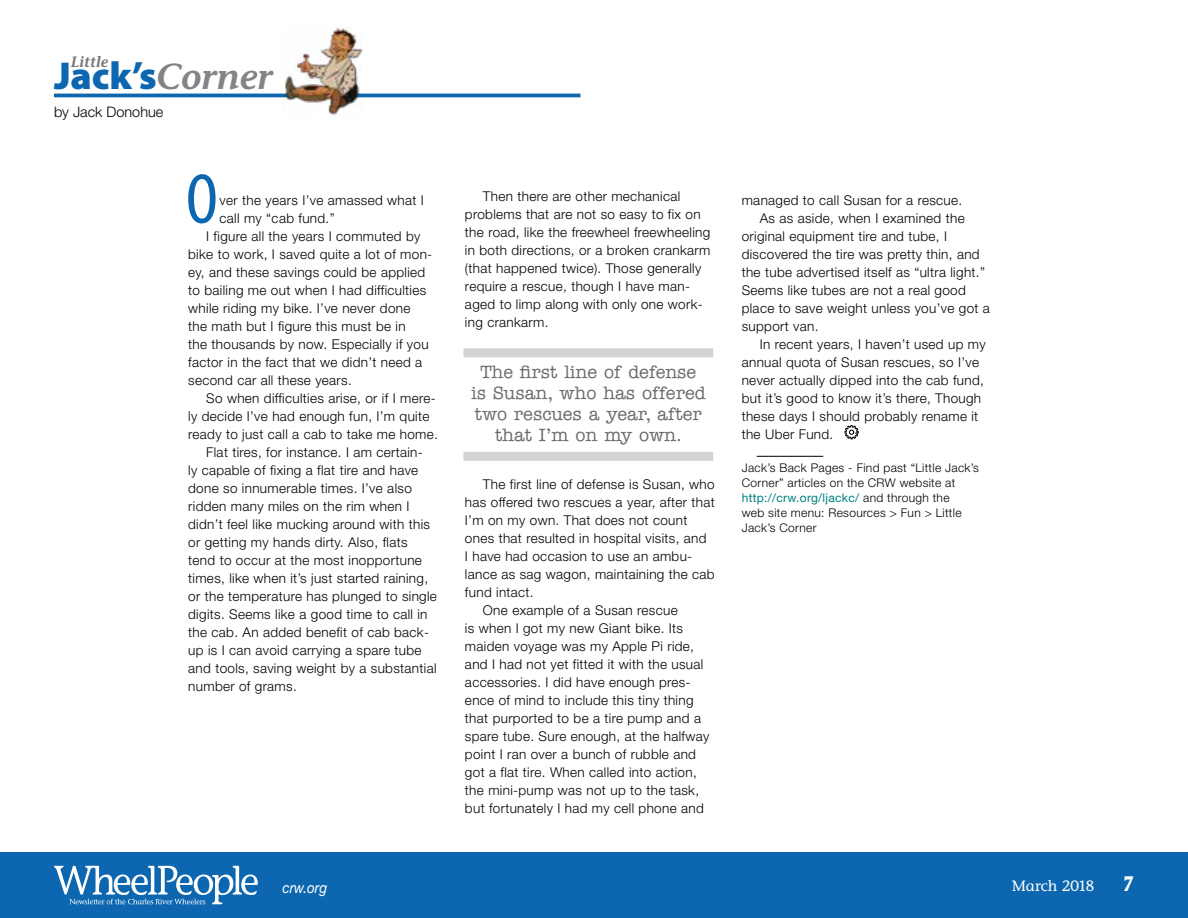
<style>
.page{position:relative;width:1188px;height:918px;background:#fff}
.page>*{position:absolute;margin:0;border:0;box-sizing:border-box;transform-origin:0 0}
.t1{font:condensed 71.55px "Myriad Pro";color:#0d67b0}
.t2{font:900 39px "Myriad Pro";color:#0d67b0}
.t3{font:700 21px "Stone Informal";color:#fff;scale:.9 1}
.t4{font:500 18px/21px "American Typewriter";color:#6b6c6f;text-align:center}
.t5{font:15px "Stone Informal";color:#fff}
.t6{font:italic 15px "Helvetica Neue";color:#fff;scale:.9 1}
.t7{font:italic 600 15px "Stone Informal";color:#77787b}
.t8{font:300 14.55px "Helvetica Neue";color:#000}
.t9{font:300 13.5px/18px "Helvetica Neue";letter-spacing:.025em;color:#000}
.t10{font:300 12px/15px "Helvetica Neue";letter-spacing:.025em;color:#000}
.s1{font-family:"Stone Informal";font-weight:600;font-style:italic;font-size:36px;color:#828487}
.s2{font-weight:400;color:#008282}
.s3{font-size:15px}
</style>
<div class="page">
<div style="left:0;top:852px;width:1188px;height:66px;background:#0d67b0"></div>
<svg style="left:54px;top:866px;width:204px;height:38px"></svg>
<hr style="left:54px;top:94px;width:526px;height:3px;background:#0d67b0">
<img style="left:283px;top:27px;width:79px;height:88px">
<svg style="left:844px;top:425px;width:15px;height:15px"></svg>
<hr style="left:757px;top:456px;width:66px;height:1px;background:#000">
<div style="left:463px;top:348px;width:250px;height:9px;background:#d1d3d4"></div>
<div style="left:463px;top:452px;width:250px;height:9px;background:#d1d3d4"></div>
<p class="t7" style="left:71px;top:53px;width:39px">Little</p>
<h2 class="t2" style="left:54px;top:54px;width:221px">Jack’s<span class="s1">Corner</span></h2>
<p class="t8" style="left:54px;top:103px;width:111px">by Jack Donohue</p>
<h1 class="t1" style="left:186px;top:156px;width:33px">O</h1>
<p class="t9" style="left:220px;top:191px;width:206px">ver the years I’ve amassed what I</p>
<p class="t9" style="left:220px;top:209px;width:117px">call my “cab fund.”</p>
<p class="t9" style="left:206px;top:227px;width:216px">I figure all the years I commuted by</p>
<p class="t9" style="left:188px;top:245px;width:246px">bike to work, I saved quite a lot of mon-</p>
<p class="t9" style="left:188px;top:263px;width:239px">ey, and these savings could be applied</p>
<p class="t9" style="left:188px;top:281px;width:240px">to bailing me out when I had difficulties</p>
<p class="t9" style="left:188px;top:299px;width:224px">while riding my bike. I’ve never done</p>
<p class="t9" style="left:188px;top:317px;width:219px">the math but I figure this must be in</p>
<p class="t9" style="left:188px;top:335px;width:242px">the thousands by now. Especially if you</p>
<p class="t9" style="left:188px;top:353px;width:235px">factor in the fact that we didn’t need a</p>
<p class="t9" style="left:188px;top:371px;width:165px">second car all these years.</p>
<p class="t9" style="left:206px;top:389px;width:231px">So when difficulties arise, or if I mere-</p>
<p class="t9" style="left:188px;top:407px;width:243px">ly decide I’ve had enough fun, I’m quite</p>
<p class="t9" style="left:188px;top:425px;width:251px">ready to just call a cab to take me home.</p>
<p class="t9" style="left:206px;top:443px;width:218px">Flat tires, for instance. I am certain-</p>
<p class="t9" style="left:188px;top:461px;width:232px">ly capable of fixing a flat tire and have</p>
<p class="t9" style="left:188px;top:479px;width:225px">done so innumerable times. I’ve also</p>
<p class="t9" style="left:188px;top:497px;width:223px">ridden many miles on the rim when I</p>
<p class="t9" style="left:188px;top:515px;width:243px">didn’t feel like mucking around with this</p>
<p class="t9" style="left:188px;top:533px;width:221px">or getting my hands dirty. Also, flats</p>
<p class="t9" style="left:188px;top:551px;width:235px">tend to occur at the most inopportune</p>
<p class="t9" style="left:188px;top:569px;width:241px">times, like when it’s just started raining,</p>
<p class="t9" style="left:188px;top:587px;width:250px">or the temperature has plunged to single</p>
<p class="t9" style="left:188px;top:605px;width:241px">digits. Seems like a good time to call in</p>
<p class="t9" style="left:188px;top:623px;width:242px">the cab. An added benefit of cab back-</p>
<p class="t9" style="left:188px;top:641px;width:235px">up is I can avoid carrying a spare tube</p>
<p class="t9" style="left:188px;top:659px;width:250px">and tools, saving weight by a substantial</p>
<p class="t9" style="left:188px;top:677px;width:110px">number of grams.</p>
<p class="t9" style="left:465px;top:187px;width:247px;text-indent:18px">Then there are other mechanical problems that are not so easy to fix on the road, like the freewheel freewheeling in both directions, or a broken crankarm (that happened twice). Those generally require a rescue, though I have man&shy;aged to limp along with only one work&shy;ing crankarm.</p>
<h3 class="t4" style="left:471px;top:362px;width:236px">The first line of defense is Susan, who has offered two rescues a year, after that I’m on my own.</h3>
<p class="t9" style="left:483px;top:475px;width:233px">The first line of defense is Susan, who</p>
<p class="t9" style="left:465px;top:493px;width:251px">has offered two rescues a year, after that</p>
<p class="t9" style="left:465px;top:511px;width:224px">I’m on my own. That does not count</p>
<p class="t9" style="left:465px;top:529px;width:243px">ones that resulted in hospital visits, and</p>
<p class="t9" style="left:465px;top:547px;width:229px">I have had occasion to use an ambu-</p>
<p class="t9" style="left:465px;top:565px;width:251px">lance as sag wagon, maintaining the cab</p>
<p class="t9" style="left:465px;top:583px;width:70px">fund intact.</p>
<p class="t9" style="left:483px;top:601px;width:196px">One example of a Susan rescue</p>
<p class="t9" style="left:465px;top:619px;width:220px">is when I got my new Giant bike. Its</p>
<p class="t9" style="left:465px;top:637px;width:231px">maiden voyage was my Apple Pi ride,</p>
<p class="t9" style="left:465px;top:655px;width:240px">and I had not yet fitted it with the usual</p>
<p class="t9" style="left:465px;top:673px;width:227px">accessories. I did have enough pres-</p>
<p class="t9" style="left:465px;top:691px;width:230px">ence of mind to include this tiny thing</p>
<p class="t9" style="left:465px;top:709px;width:238px">that purported to be a tire pump and a</p>
<p class="t9" style="left:465px;top:727px;width:246px">spare tube. Sure enough, at the halfway</p>
<p class="t9" style="left:465px;top:745px;width:233px">point I ran over a bunch of rubble and</p>
<p class="t9" style="left:465px;top:763px;width:233px">got a flat tire. When called into action,</p>
<p class="t9" style="left:465px;top:781px;width:236px">the mini-pump was not up to the task,</p>
<p class="t9" style="left:465px;top:799px;width:240px">but fortunately I had my cell phone and</p>
<p class="t9" style="left:742px;top:191px;width:222px">managed to call Susan for a rescue.</p>
<p class="t9" style="left:760px;top:209px;width:206px">As as aside, when I examined the</p>
<p class="t9" style="left:742px;top:227px;width:207px">original equipment tire and tube, I</p>
<p class="t9" style="left:742px;top:245px;width:239px">discovered the tire was pretty thin, and</p>
<p class="t9" style="left:742px;top:263px;width:245px">the tube advertised itself as “ultra light.”</p>
<p class="t9" style="left:742px;top:281px;width:226px">Seems like tubes are not a real good</p>
<p class="t9" style="left:742px;top:299px;width:250px">place to save weight unless you’ve got a</p>
<p class="t9" style="left:742px;top:317px;width:78px">support van.</p>
<p class="t9" style="left:760px;top:335px;width:227px">In recent years, I haven’t used up my</p>
<p class="t9" style="left:742px;top:353px;width:239px">annual quota of Susan rescues, so I’ve</p>
<p class="t9" style="left:742px;top:371px;width:244px">never actually dipped into the cab fund,</p>
<p class="t9" style="left:742px;top:389px;width:241px">but it’s good to know it’s there, Though</p>
<p class="t9" style="left:742px;top:407px;width:238px">these days I should probably rename it</p>
<p class="t9" style="left:742px;top:424px;width:93px">the Uber Fund.</p>
<p class="t10" style="left:742px;top:460px;width:239px">Jack’s Back Pages - Find past “Little Jack’s Corner” articles on the CRW website at <span class="s2">http://crw.org/ljackc/</span> and through the<br>web site menu: Resources &gt; Fun &gt; Little Jack’s Corner</p>
<p class="t6" style="left:282px;top:878px;width:51px">crw.org</p>
<p class="t5" style="left:1012px;top:877px;width:84px">March 2018</p>
<h3 class="t3" style="left:1123px;top:870px;width:15px">7<span class="s3">7</span></h3>
</div>
